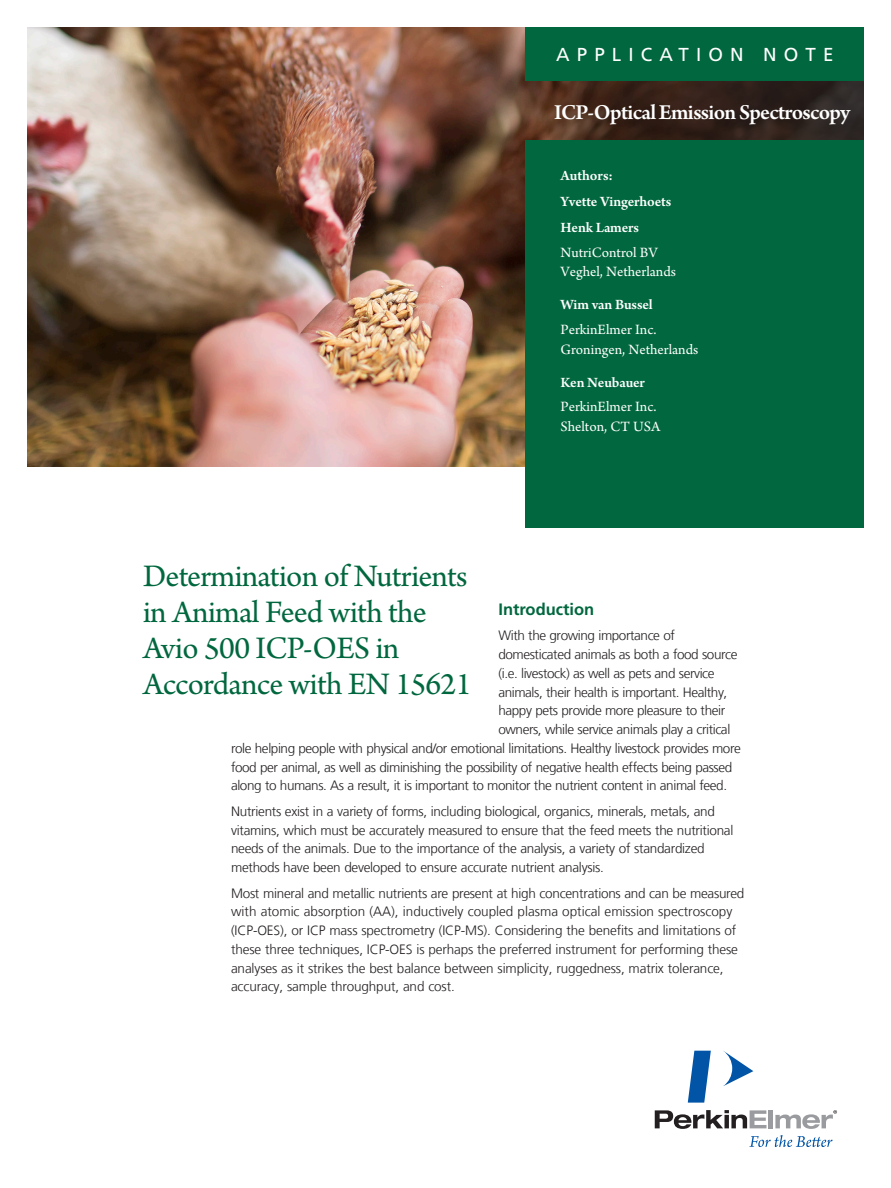
<style>
.page{position:relative;width:891px;height:1188px;background:#fff}
.page>*{position:absolute;margin:0;border:0;box-sizing:border-box;transform-origin:0 0}
.Intro_Head{font:33px/36px "Arno Pro";letter-spacing:-.02em;color:#00673e}
.Product_header_panto{font:600 22.5px "Arno Pro";letter-spacing:-.03em;color:#fff}
.t1{font:18.75px "Frutiger LT Com";letter-spacing:.38em;color:#fff}
.Intro_Subhead{font:700 16.5px "Frutiger LT Com";color:#00673e}
.Body{font:15px/19.5px "Arno Pro";color:#fff}
.Body-2{font:600 15px "Arno Pro";letter-spacing:-.01em;color:#fff}
.t2{font:300 13.5px/18.8px "Frutiger LT Com";letter-spacing:-.02em;color:#231f20}
</style>
<div class="page">
<svg style="left:655px;top:1110px;width:111px;height:19px"></svg>
<div style="left:768px;top:1110px;width:5px;height:18px;background:#999b9e"></div>
<svg style="left:723px;top:1051px;width:30px;height:35px"></svg>
<svg style="left:688px;top:1051px;width:23px;height:52px"></svg>
<svg style="left:775px;top:1110px;width:62px;height:19px"></svg>
<svg style="left:749px;top:1135px;width:84px;height:12px"></svg>
<img style="left:27px;top:27px;width:499px;height:440px">
<svg style="left:526px;top:81px;width:338px;height:59px;background:#38251c"></svg>
<div style="left:526px;top:27px;width:338px;height:54px;background:#00673e"></div>
<div style="left:526px;top:140px;width:338px;height:388px;background:#00673e"></div>
<p class="t1" style="left:556px;top:43px;width:279px">APPLICATION NOTE</p>
<p class="Product_header_panto" style="left:554px;top:99px;width:298px">ICP-Optical Emission Spectroscopy</p>
<p class="Body-2" style="left:561px;top:167px;width:54px">Authors:</p>
<p class="Body-2" style="left:561px;top:193px;width:112px">Yvette Vingerhoets</p>
<p class="Body-2" style="left:561px;top:219px;width:80px">Henk Lamers</p>
<p class="Body" style="left:561px;top:244px;width:117px">NutriControl BV<br>Veghel, Netherlands</p>
<p class="Body-2" style="left:561px;top:296px;width:94px">Wim van Bussel</p>
<p class="Body" style="left:561px;top:321px;width:139px">PerkinElmer Inc.<br>Groningen, Netherlands</p>
<p class="Body-2" style="left:561px;top:374px;width:86px">Ken Neubauer</p>
<p class="Body" style="left:561px;top:398px;width:101px">PerkinElmer Inc.<br>Shelton, CT USA</p>
<p class="Intro_Head" style="left:143px;top:560px;width:330px">Determination of Nutrients in Animal Feed with the<br>Avio 500 ICP-OES in<br>Accordance with EN 15621</p>
<p class="Intro_Subhead" style="left:498px;top:599px;width:97px">Introduction</p>
<p class="t2" style="left:498px;top:626px;width:178px">With the growing importance of</p>
<p class="t2" style="left:498px;top:645px;width:241px">domesticated animals as both a food source</p>
<p class="t2" style="left:498px;top:664px;width:218px">(i.e. livestock) as well as pets and service</p>
<p class="t2" style="left:498px;top:683px;width:230px">animals, their health is important. Healthy,</p>
<p class="t2" style="left:498px;top:701px;width:228px">happy pets provide more pleasure to their</p>
<p class="t2" style="left:498px;top:720px;width:233px">owners, while service animals play a critical</p>
<p class="t2" style="left:231px;top:739px;width:511px">role helping people with physical and/or emotional limitations. Healthy livestock provides more</p>
<p class="t2" style="left:231px;top:758px;width:503px">food per animal, as well as diminishing the possibility of negative health effects being passed</p>
<p class="t2" style="left:231px;top:776px;width:498px">along to humans. As a result, it is important to monitor the nutrient content in animal feed.</p>
<p class="t2" style="left:231px;top:802px;width:504px">Nutrients exist in a variety of forms, including biological, organics, minerals, metals, and vitamins, which must be accurately measured to ensure that the feed meets the nutritional needs of the animals. Due to the importance of the analysis, a variety of standardized methods have been developed to ensure accurate nutrient analysis.</p>
<p class="t2" style="left:231px;top:884px;width:515px">Most mineral and metallic nutrients are present at high concentrations and can be measured with atomic absorption (AA), inductively coupled plasma optical emission spectroscopy (ICP-OES), or ICP mass spectrometry (ICP-MS). Considering the benefits and limitations of these three techniques, ICP-OES is perhaps the preferred instrument for performing these analyses as it strikes the best balance between simplicity, ruggedness, matrix tolerance, accuracy, sample throughput, and cost.</p>
</div>
